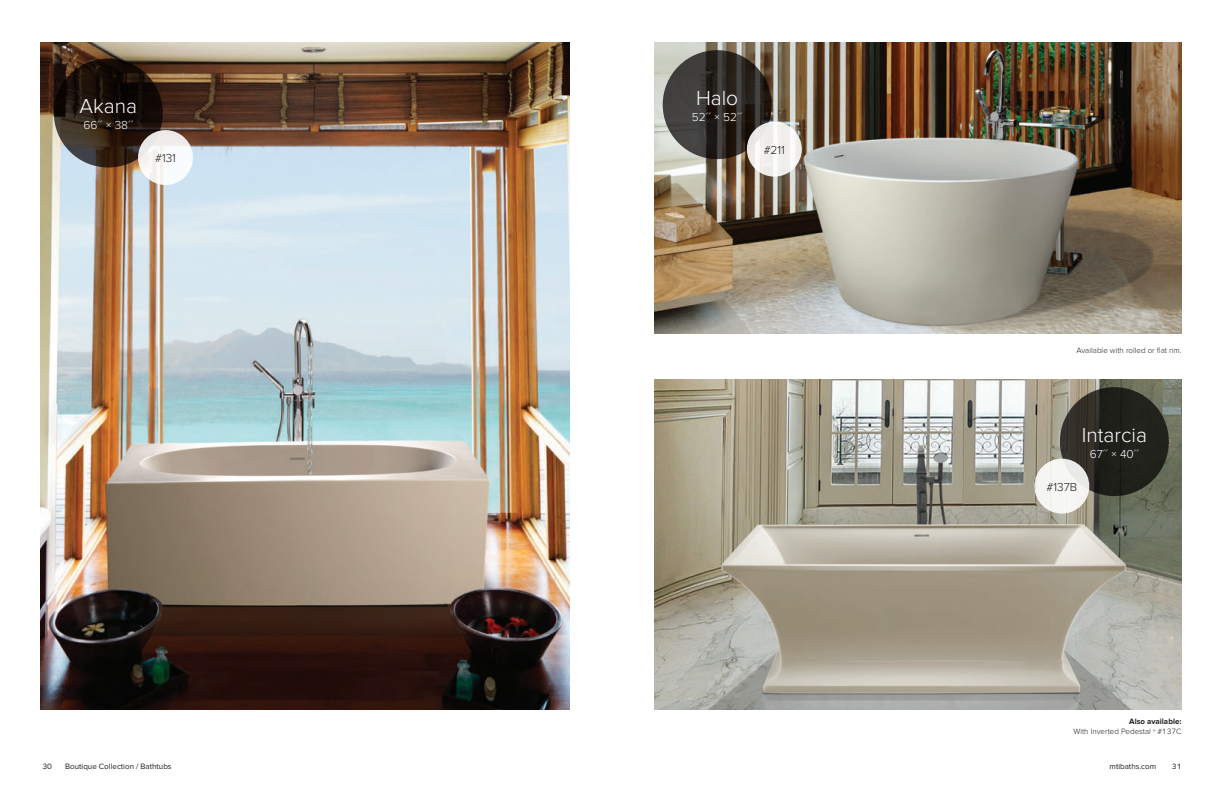
<style>
.page{position:relative;width:1224px;height:792px;background:#fff}
.page>*{position:absolute;margin:0;border:0;box-sizing:border-box;transform-origin:0 0}
.t1{font:300 21px "Proxima Nova";color:#fff}
.t2{font:300 12px "Proxima Nova";color:#fff}
.t3{font:300 12px "Proxima Nova";color:#231f20}
.t4{font:300 8px "Proxima Nova";color:#231f20}
.t5{font:8px "Proxima Nova";color:#231f20}
.t6{font:700 8px "Proxima Nova";color:#231f20}
</style>
<div class="page">
<img style="left:655px;top:380px;width:526px;height:329px">
<img style="left:41px;top:43px;width:528px;height:666px">
<img style="left:655px;top:43px;width:526px;height:291px">
<svg style="left:54px;top:59px;width:109px;height:109px;background:#221811"></svg>
<svg style="left:138px;top:130px;width:55px;height:55px"></svg>
<svg style="left:663px;top:50px;width:109px;height:109px;background:#342f2c"></svg>
<svg style="left:747px;top:122px;width:55px;height:55px;fill:#f1efec"></svg>
<svg style="left:1060px;top:387px;width:109px;height:109px;background:#25251f"></svg>
<div style="left:1034px;top:459px;width:55px;height:55px;background:linear-gradient(to right,#f2f2ef,#f1f1ef);border-radius:50%"></div>
<h1 class="t1" style="left:80px;top:94px;width:59px">Akana</h1>
<h2 class="t2" style="left:83px;top:118px;width:51px">66´´ × 38´´</h2>
<h2 class="t3" style="left:155px;top:151px;width:22px">#131</h2>
<h1 class="t1" style="left:696px;top:86px;width:44px">Halo</h1>
<h2 class="t2" style="left:692px;top:110px;width:52px">52´´ × 52´´</h2>
<h2 class="t3" style="left:764px;top:143px;width:23px">#211</h2>
<p class="t4" style="left:1076px;top:345px;width:107px">Available with rolled or flat rim.</p>
<h1 class="t1" style="left:1082px;top:423px;width:67px">Intarcia</h1>
<h2 class="t2" style="left:1090px;top:447px;width:51px">67´´ × 40´´</h2>
<h2 class="t3" style="left:1047px;top:480px;width:32px">#137B</h2>
<p class="t6" style="left:1129px;top:716px;width:54px">Also available:</p>
<p class="t4" style="left:1073px;top:727px;width:110px">With Inverted Pedestal ° #137C</p>
<p class="t5" style="left:43px;top:761px;width:11px">30</p>
<p class="t5" style="left:65px;top:761px;width:108px">Boutique Collection / Bathtubs</p>
<p class="t5" style="left:1110px;top:761px;width:48px">mtibaths.com</p>
<p class="t5" style="left:1172px;top:761px;width:11px">31</p>
</div>
